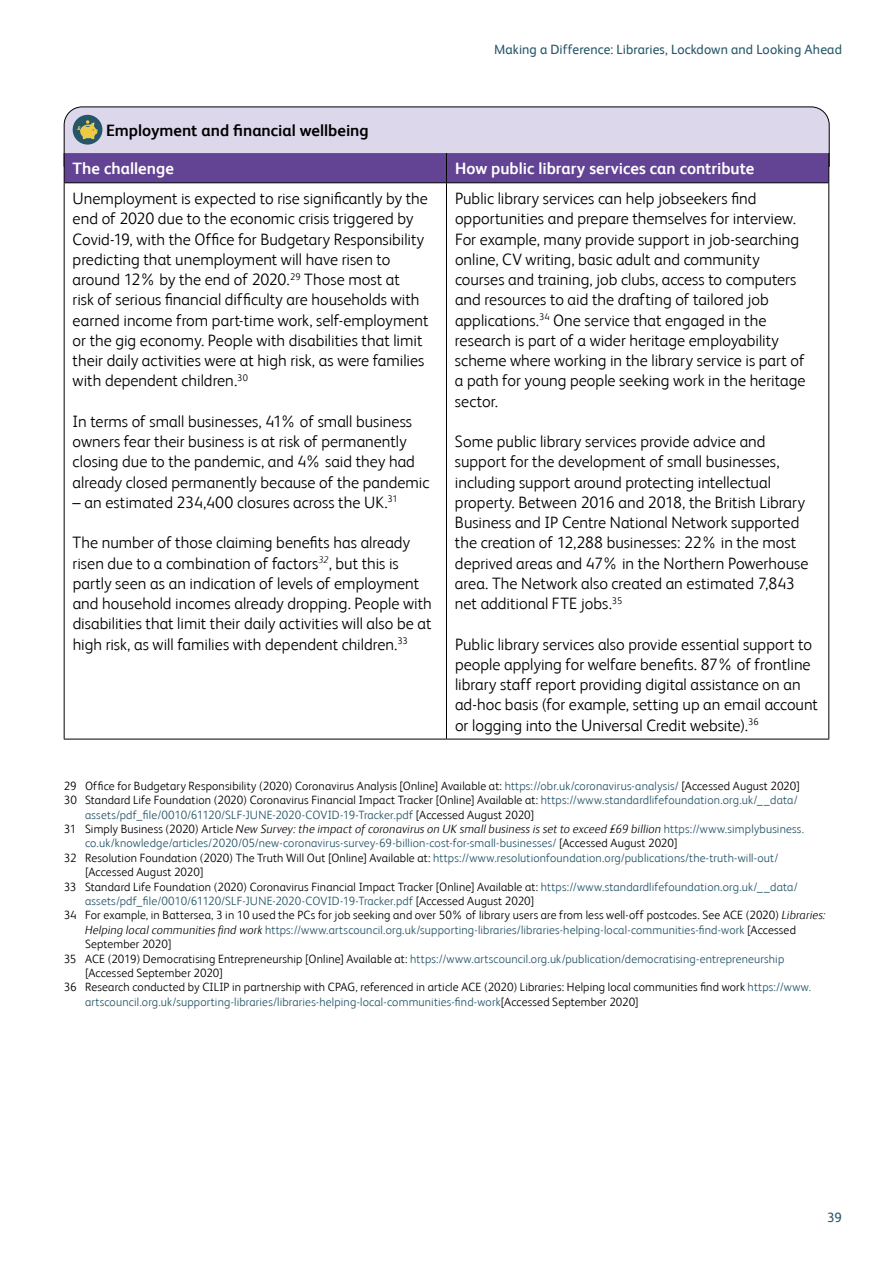
<style>
.page{position:relative;width:893px;height:1263px;background:#fff}
.page>*{position:absolute;margin:0;border:0;box-sizing:border-box;transform-origin:0 0}
.t1{font:300 16.5px/20.2px "FS Albert";color:#000}
.t2{font:700 16.5px "FS Albert";color:#fff}
.t3{font:700 16.5px "FS Albert";color:#000}
.t4{font:13.5px "FS Albert";letter-spacing:.01em;color:#275668}
.t5{font:300 12px "FS Albert";letter-spacing:.015em;color:#275668}
.t6{font:300 12px "FS Albert";letter-spacing:.015em;color:#000}
.t7{font:italic 300 12px "FS Albert";letter-spacing:.01em;color:#000}
.s1{color:#275668}
.s2{color:#000}
.s3{font-style:normal}
.s4{font-style:normal;color:#275668}
.s5{font-style:italic}
.s6{font-style:italic;color:#000}
</style>
<div class="page">
<div style="left:63px;top:106px;width:767px;height:61px;background:#ddd7ec"></div>
<hr style="left:64px;top:183px;width:1px;height:556px;background:#000">
<hr style="left:446px;top:183px;width:1px;height:556px;background:#000">
<hr style="left:828px;top:183px;width:1px;height:556px;background:#000">
<div style="left:64px;top:153px;width:765px;height:29px;background:#634393"></div>
<hr style="left:64px;top:182px;width:382px;height:1px;background:#000">
<hr style="left:446px;top:182px;width:383px;height:1px;background:#000">
<hr style="left:64px;top:739px;width:382px;height:1px;background:#000">
<hr style="left:446px;top:739px;width:383px;height:1px;background:#000">
<div style="left:73px;top:115px;width:29px;height:30px;background:#275668;border-radius:50%"></div>
<svg style="left:77px;top:120px;width:21px;height:19px"></svg>
<p class="t4" style="left:494px;top:41px;width:349px">Making a Difference: Libraries, Lockdown and Looking Ahead</p>
<p class="t3" style="left:106px;top:121px;width:264px">Employment and financial wellbeing</p>
<p class="t2" style="left:73px;top:159px;width:103px">The challenge</p>
<p class="t2" style="left:455px;top:159px;width:301px">How public library services can contribute</p>
<p class="t1" style="left:73px;top:188px;width:357px">Unemployment is expected to rise significantly by the end of 2020 due to the economic crisis triggered by Covid-19, with the Office for Budgetary Responsibility predicting that unemployment will have risen to around 12% by the end of 2020.<sup>29</sup> Those most at<br>risk of serious financial difficulty are households with earned income from part-time work, self-employment or the gig economy. People with disabilities that limit their daily activities were at high risk, as were families with dependent children.<sup>30</sup></p>
<p class="t1" style="left:73px;top:411px;width:358px">In terms of small businesses, 41% of small business owners fear their business is at risk of permanently closing due to the pandemic, and 4% said they had already closed permanently because of the pandemic</p>
<p class="t1" style="left:73px;top:492px;width:327px">– an estimated 234,400 closures across the UK.<sup>31</sup></p>
<p class="t1" style="left:73px;top:532px;width:361px">The number of those claiming benefits has already risen due to a combination of factors<sup>32</sup>, but this is partly seen as an indication of levels of employment and household incomes already dropping. People with disabilities that limit their daily activities will also be at high risk, as will families with dependent children.<sup>33</sup></p>
<p class="t1" style="left:455px;top:188px;width:352px">Public library services can help jobseekers find opportunities and prepare themselves for interview.<br>For example, many provide support in job-searching online, CV writing, basic adult and community courses and training, job clubs, access to computers and resources to aid the drafting of tailored job applications.<sup>34</sup> One service that engaged in the research is part of a wider heritage employability scheme where working in the library service is part of a path for young people seeking work in the heritage sector.</p>
<p class="t1" style="left:455px;top:431px;width:355px">Some public library services provide advice and support for the development of small businesses, including support around protecting intellectual property. Between 2016 and 2018, the British Library Business and IP Centre National Network supported the creation of 12,288 businesses: 22% in the most deprived areas and 47% in the Northern Powerhouse area. The Network also created an estimated 7,843 net additional FTE jobs.<sup>35</sup></p>
<p class="t1" style="left:455px;top:634px;width:364px">Public library services also provide essential support to people applying for welfare benefits. 87% of frontline library staff report providing digital assistance on an ad-hoc basis (for example, setting up an email account or logging into the Universal Credit website).<sup>36</sup></p>
<p class="t6" style="left:64px;top:779px;width:738px">29 Office for Budgetary Responsibility (2020) Coronavirus Analysis [Online] Available at: <span class="s1">https://obr.uk/coronavirus-analysis/</span> [Accessed August 2020]</p>
<p class="t6" style="left:64px;top:793px;width:735px">30 Standard Life Foundation (2020) Coronavirus Financial Impact Tracker [Online] Available at: <span class="s1">https://www.standardlifefoundation.org.uk/__data/</span></p>
<p class="t5" style="left:85px;top:808px;width:451px">assets/pdf_file/0010/61120/SLF-JUNE-2020-COVID-19-Tracker.pdf <span class="s2">[Accessed August 2020]</span></p>
<p class="t7" style="left:64px;top:822px;width:742px"><span class="s3">31 Simply Business (2020) Article</span> New Survey: the impact of coronavirus on UK small business is set to exceed £69 billion <span class="s4">https://www.simplybusiness.</span></p>
<p class="t5" style="left:85px;top:836px;width:594px">co.uk/knowledge/articles/2020/05/new-coronavirus-survey-69-billion-cost-for-small-businesses/ <span class="s2">[Accessed August 2020]</span></p>
<p class="t5" style="left:64px;top:851px;width:716px"><span class="s2">32 Resolution Foundation (2020) The Truth Will Out [Online] Available at:</span> https://www.resolutionfoundation.org/publications/the-truth-will-out/</p>
<p class="t6" style="left:85px;top:865px;width:120px">[Accessed August 2020]</p>
<p class="t6" style="left:64px;top:880px;width:735px">33 Standard Life Foundation (2020) Coronavirus Financial Impact Tracker [Online] Available at: <span class="s1">https://www.standardlifefoundation.org.uk/__data/</span></p>
<p class="t5" style="left:85px;top:894px;width:451px">assets/pdf_file/0010/61120/SLF-JUNE-2020-COVID-19-Tracker.pdf <span class="s2">[Accessed August 2020]</span></p>
<p class="t6" style="left:64px;top:908px;width:763px">34 For example, in Battersea, 3 in 10 used the PCs for job seeking and over 50% of library users are from less well-off postcodes. See ACE (2020) <span class="s5">Libraries:</span></p>
<p class="t5" style="left:85px;top:923px;width:712px"><span class="s6">Helping local communities find work</span> https://www.artscouncil.org.uk/supporting-libraries/libraries-helping-local-communities-find-work <span class="s2">[Accessed</span></p>
<p class="t6" style="left:85px;top:937px;width:88px">September 2020]</p>
<p class="t5" style="left:64px;top:952px;width:722px"><span class="s2">35 ACE (2019) Democratising Entrepreneurship [Online] Available at:</span> https://www.artscouncil.org.uk/publication/democratising-entrepreneurship</p>
<p class="t6" style="left:85px;top:966px;width:139px">[Accessed September 2020]</p>
<p class="t6" style="left:64px;top:980px;width:749px">36 Research conducted by CILIP in partnership with CPAG, referenced in article ACE (2020) Libraries: Helping local communities find work <span class="s1">https://www.</span></p>
<p class="t5" style="left:85px;top:995px;width:555px">artscouncil.org.uk/supporting-libraries/libraries-helping-local-communities-find-work<span class="s2">[Accessed September 2020]</span></p>
<p class="t4" style="left:827px;top:1210px;width:16px">39</p>
</div>
